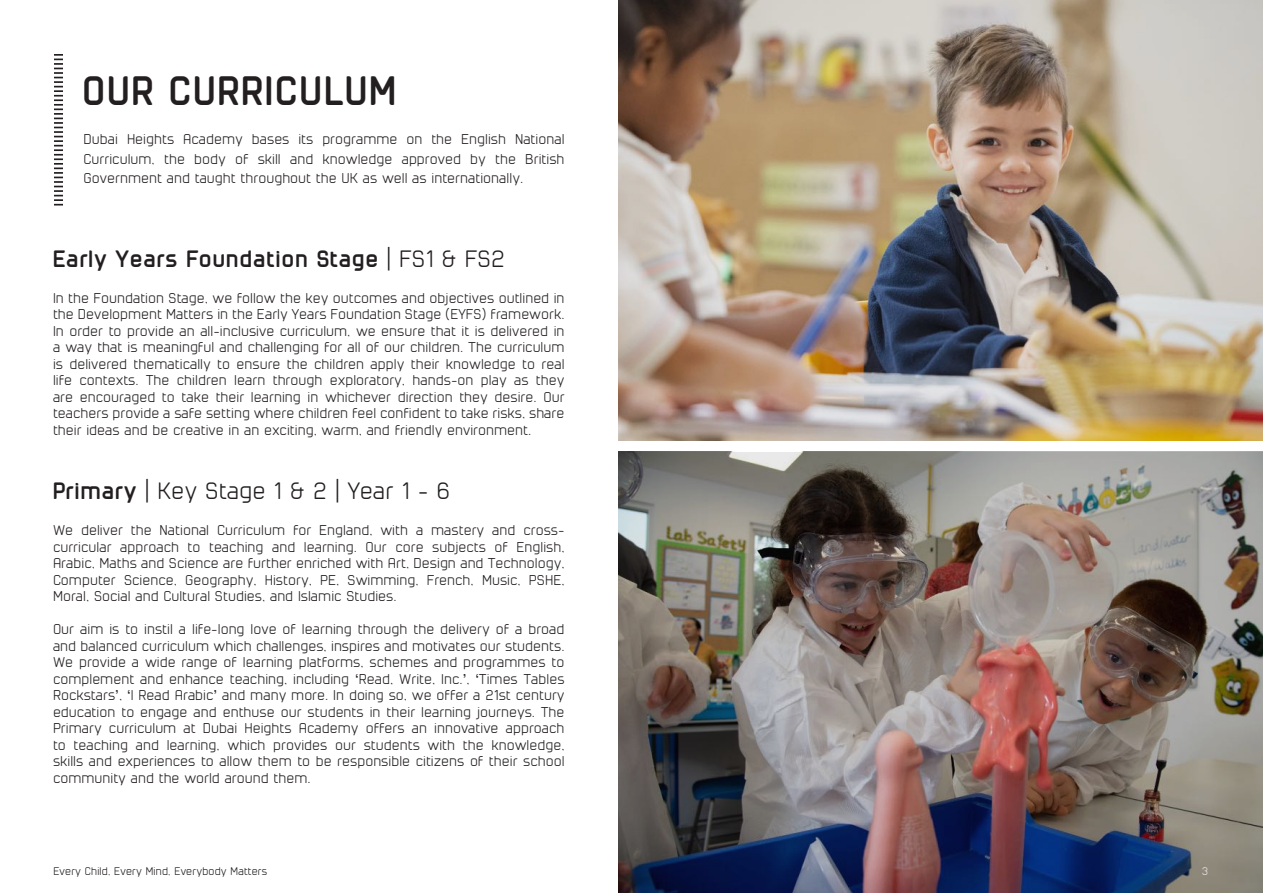
<style>
.page{position:relative;width:1263px;height:893px;background:#fff}
.page>*{position:absolute;margin:0;border:0;box-sizing:border-box;transform-origin:0 0}
.t1{font:700 39px "cuyabra";color:#231f20}
.t2{font:700 22.5px "cuyabra";color:#231f20}
.t3{font:22.5px "cuyabra";color:#231f20}
.t4{font:13.5px/16.5px "cuyabra";color:#231f20;text-align:justify}
.t5{font:10.5px "cuyabra";color:#231f20}
.t6{font:10.5px "cuyabra";color:#fff}
.s1{font-weight:400}
.s2{font-weight:700}
</style>
<div class="page">
<img style="left:618px;top:0;width:645px;height:441px">
<svg style="left:54px;top:54px;width:9px;height:152px"></svg>
<img style="left:618px;top:452px;width:645px;height:441px">
<h1 class="t1" style="left:85px;top:66px;width:317px">OUR CURRICULUM</h1>
<p class="t4" style="left:85px;top:129px;width:482px;line-height:19.5px">Dubai Heights Academy bases its programme on the English National Curriculum, the body of skill and knowledge approved by the British Government and taught throughout the UK as well as internationally.</p>
<h2 class="t2" style="left:54px;top:244px;width:454px">Early Years Foundation Stage <span class="s1">| FS1 &amp; FS2</span></h2>
<p class="t4" style="left:54px;top:289px;width:513px">In the Foundation Stage, we follow the key outcomes and objectives outlined in the Development Matters in the Early Years Foundation Stage (EYFS) framework.<br>In order to provide an all-inclusive curriculum, we ensure that it is delivered in a way that is meaningful and challenging for all of our children. The curriculum is delivered thematically to ensure the children apply their knowledge to real life contexts. The children learn through exploratory, hands-on play as they are encouraged to take their learning in whichever direction they desire. Our teachers provide a safe setting where children feel confident to take risks, share their ideas and be creative in an exciting, warm, and friendly environment.</p>
<h2 class="t3" style="left:54px;top:476px;width:399px"><span class="s2">Primary</span> | Key Stage 1 &amp; 2 | Year 1 - 6</h2>
<p class="t4" style="left:54px;top:521px;width:513px">We deliver the National Curriculum for England, with a mastery and cross&shy;curricular approach to teaching and learning. Our core subjects of English, Arabic, Maths and Science are further enriched with Art, Design and Technology, Computer Science, Geography, History, PE, Swimming, French, Music, PSHE, Moral, Social and Cultural Studies, and Islamic Studies.</p>
<p class="t4" style="left:54px;top:620px;width:513px">Our aim is to instil a life-long love of learning through the delivery of a broad and balanced curriculum which challenges, inspires and motivates our students.<br>We provide a wide range of learning platforms, schemes and programmes to complement and enhance teaching, including ‘Read, Write, Inc.’, ‘Times Tables Rockstars’, ‘I Read Arabic’ and many more. In doing so, we offer a 21st century education to engage and enthuse our students in their learning journeys. The Primary curriculum at Dubai Heights Academy offers an innovative approach to teaching and learning, which provides our students with the knowledge, skills and experiences to allow them to be responsible citizens of their school community and the world around them.</p>
<p class="t5" style="left:54px;top:864px;width:216px">Every Child, Every Mind, Everybody Matters</p>
<p class="t6" style="left:1203px;top:864px;width:8px">3</p>
</div>
